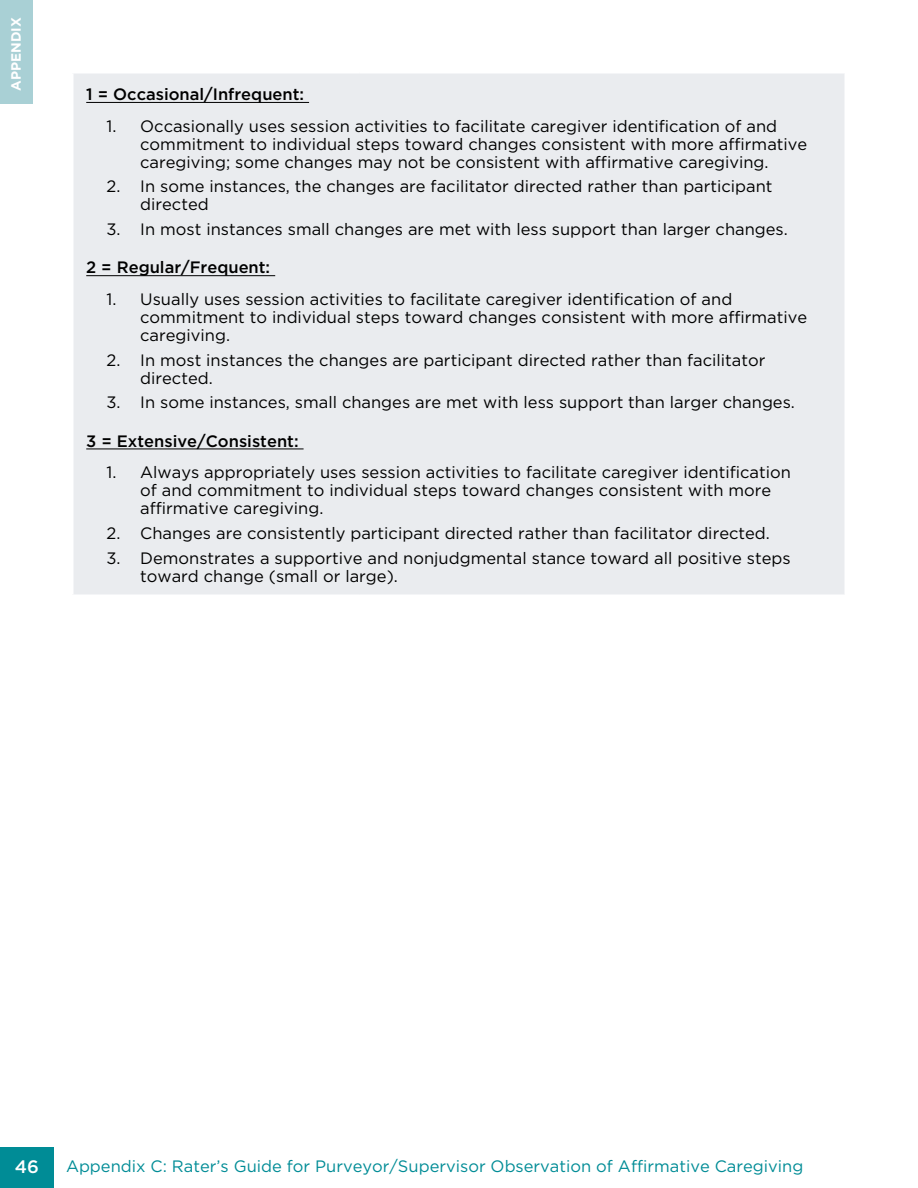
<style>
.page{position:relative;width:918px;height:1188px;background:#fff}
.page>*{position:absolute;margin:0;border:0;box-sizing:border-box;transform-origin:0 0}
.t1{font:500 18px "Gotham";color:#fff}
.t2{font:16.5px/18px "Gotham";color:#000}
.t3{font:16.5px "Gotham";color:#008c96}
.t4{font:500 16.5px "Gotham";color:#000}
.t5{font:700 13.5px "Gotham";color:#fff}
</style>
<div class="page">
<div style="left:0;top:0;width:33px;height:103px;background:#a9d0d5"></div>
<div style="left:0;top:1147px;width:54px;height:41px;background:#008c96"></div>
<div style="left:73px;top:73px;width:772px;height:522px;background:#eaecef"></div>
<hr style="left:844px;top:73px;width:2px;height:521px;background:#fff">
<hr style="left:72px;top:73px;width:2px;height:521px;background:#fff">
<hr style="left:72px;top:594px;width:287px;height:2px;background:#fff">
<hr style="left:359px;top:594px;width:487px;height:2px;background:#fff">
<hr style="left:72px;top:72px;width:287px;height:2px;background:#fff">
<hr style="left:359px;top:72px;width:487px;height:2px;background:#fff">
<hr style="left:86px;top:102px;width:223px;height:1px;background:#000">
<hr style="left:86px;top:275px;width:189px;height:1px;background:#000">
<hr style="left:86px;top:449px;width:218px;height:1px;background:#000">
<p class="t5" style="left:8px;top:91px;width:75px;rotate:-90deg">APPENDIX</p>
<p class="t4" style="left:86px;top:85px;width:219px">1 = Occasional/Infrequent:</p>
<p class="t2" style="left:140px;top:117px;width:669px;text-indent:-34px">1. Occasionally uses session activities to facilitate caregiver identification of and commitment to individual steps toward changes consistent with more affirmative caregiving; some changes may not be consistent with affirmative caregiving.</p>
<p class="t2" style="left:140px;top:177px;width:634px;text-indent:-34px">2. In some instances, the changes are facilitator directed rather than participant directed</p>
<p class="t2" style="left:106px;top:220px;width:683px">3. In most instances small changes are met with less support than larger changes.</p>
<p class="t4" style="left:86px;top:258px;width:186px">2 = Regular/Frequent:</p>
<p class="t2" style="left:140px;top:290px;width:669px;text-indent:-34px">1. Usually uses session activities to facilitate caregiver identification of and commitment to individual steps toward changes consistent with more affirmative caregiving.</p>
<p class="t2" style="left:140px;top:351px;width:627px;text-indent:-34px">2. In most instances the changes are participant directed rather than facilitator directed.</p>
<p class="t2" style="left:106px;top:393px;width:690px">3. In some instances, small changes are met with less support than larger changes.</p>
<p class="t4" style="left:86px;top:432px;width:214px">3 = Extensive/Consistent:</p>
<p class="t2" style="left:140px;top:463px;width:652px;text-indent:-34px">1. Always appropriately uses session activities to facilitate caregiver identification of and commitment to individual steps toward changes consistent with more affirmative caregiving.</p>
<p class="t2" style="left:106px;top:524px;width:665px">2. Changes are consistently participant directed rather than facilitator directed.</p>
<p class="t2" style="left:140px;top:549px;width:652px;text-indent:-34px">3. Demonstrates a supportive and nonjudgmental stance toward all positive steps toward change (small or large).</p>
<p class="t1" style="left:15px;top:1157px;width:26px">46</p>
<p class="t3" style="left:66px;top:1157px;width:739px">Appendix C: Rater’s Guide for Purveyor/Supervisor Observation of Affirmative Caregiving</p>
</div>
